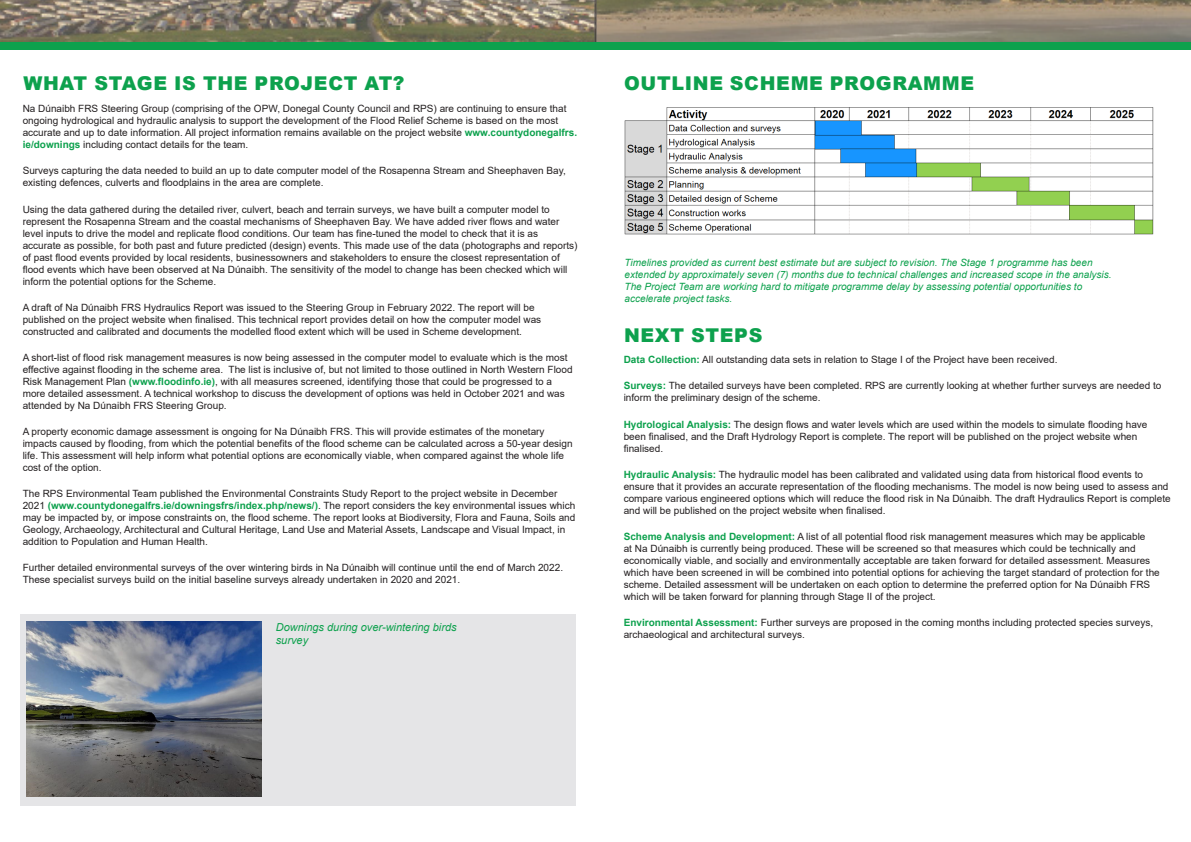
<style>
.page{position:relative;width:1191px;height:842px;background:#fff}
.page>*{position:absolute;margin:0;border:0;box-sizing:border-box;transform-origin:0 0}
.t1{font:900 19px "Arial";letter-spacing:.035em;color:#0da14d}
._2017_Main_Body{font:italic 11px/13.2px "Arial";color:#0da14d}
._2017_Main_Body-2{font:10px/12px "Arial";color:#231f20}
._2017_Main_Body-3{font:italic 10px/12px "Arial";color:#0da14d}
.s1{font-weight:700;color:#0da14d}
</style>
<div class="page">
<svg style="left:0;top:0;width:1191px;height:43px;background:#8a836e"></svg>
<div style="left:0;top:43px;width:1191px;height:7px;background:#0da14d"></div>
<img style="left:624px;top:107px;width:530px;height:128px">
<div style="left:20px;top:615px;width:555px;height:191px;background:#e5e5e7"></div>
<img style="left:27px;top:621px;width:235px;height:176px">
<p class="t1" style="left:23px;top:70px;width:382px">WHAT STAGE IS THE PROJECT AT?</p>
<p class="_2017_Main_Body-2" style="left:23px;top:103px;width:556px">Na Dúnaibh FRS Steering Group (comprising of the OPW, Donegal County Council and RPS) are continuing to ensure that ongoing hydrological and hydraulic analysis to support the development of the Flood Relief Scheme is based on the most accurate and up to date information. All project information remains available on the project website <span class="s1">www.countydonegalfrs. ie/downings</span> including contact details for the team.</p>
<p class="_2017_Main_Body-2" style="left:23px;top:165px;width:544px">Surveys capturing the data needed to build an up to date computer model of the Rosapenna Stream and Sheephaven Bay, existing defences, culverts and floodplains in the area are complete.</p>
<p class="_2017_Main_Body-2" style="left:23px;top:203px;width:556px">Using the data gathered during the detailed river, culvert, beach and terrain surveys, we have built a computer model to represent the Rosapenna Stream and the coastal mechanisms of Sheephaven Bay. We have added river flows and water level inputs to drive the model and replicate flood conditions. Our team has fine-tuned the model to check that it is as accurate as possible, for both past and future predicted (design) events. This made use of the data (photographs and reports) of past flood events provided by local residents, businessowners and stakeholders to ensure the closest representation of flood events which have been observed at Na Dúnaibh. The sensitivity of the model to change has been checked which will inform the potential options for the Scheme.</p>
<p class="_2017_Main_Body-2" style="left:23px;top:301px;width:520px">A draft of Na Dúnaibh FRS Hydraulics Report was issued to the Steering Group in February 2022. The report will be published on the project website when finalised. This technical report provides detail on how the computer model was constructed and calibrated and documents the modelled flood extent which will be used in Scheme development.</p>
<p class="_2017_Main_Body-2" style="left:23px;top:351px;width:551px">A short-list of flood risk management measures is now being assessed in the computer model to evaluate which is the most effective against flooding in the scheme area. The list is inclusive of, but not limited to those outlined in North Western Flood Risk Management Plan <span class="s1">(www.floodinfo.ie)</span>, with all measures screened, identifying those that could be progressed to a more detailed assessment. A technical workshop to discuss the development of options was held in October 2021 and was attended by Na Dúnaibh FRS Steering Group.</p>
<p class="_2017_Main_Body-2" style="left:23px;top:425px;width:551px">A property economic damage assessment is ongoing for Na Dúnaibh FRS. This will provide estimates of the monetary impacts caused by flooding, from which the potential benefits of the flood scheme can be calculated across a 50-year design life. This assessment will help inform what potential options are economically viable, when compared against the whole life cost of the option.</p>
<p class="_2017_Main_Body-2" style="left:23px;top:488px;width:554px">The RPS Environmental Team published the Environmental Constraints Study Report to the project website in December 2021 <span class="s1">(www.countydonegalfrs.ie/downingsfrs/index.php/news/)</span>. The report considers the key environmental issues which may be impacted by, or impose constraints on, the flood scheme. The report looks at Biodiversity, Flora and Fauna, Soils and Geology, Archaeology, Architectural and Cultural Heritage, Land Use and Material Assets, Landscape and Visual Impact, in addition to Population and Human Health.</p>
<p class="_2017_Main_Body-2" style="left:23px;top:562px;width:542px">Further detailed environmental surveys of the over wintering birds in Na Dúnaibh will continue until the end of March 2022.<br>These specialist surveys build on the initial baseline surveys already undertaken in 2020 and 2021.</p>
<p class="_2017_Main_Body" style="left:276px;top:620px;width:182px">Downings during over-wintering birds survey</p>
<p class="t1" style="left:624px;top:70px;width:351px">OUTLINE SCHEME PROGRAMME</p>
<p class="_2017_Main_Body-3" style="left:624px;top:257px;width:488px">Timelines provided as current best estimate but are subject to revision. The Stage 1 programme has been extended by approximately seven (7) months due to technical challenges and increased scope in the analysis.<br>The Project Team are working hard to mitigate programme delay by assessing potential opportunities to accelerate project tasks.</p>
<p class="t1" style="left:624px;top:322px;width:140px">NEXT STEPS</p>
<p class="_2017_Main_Body-2" style="left:624px;top:354px;width:435px"><span class="s1">Data Collection:</span> All outstanding data sets in relation to Stage I of the Project have been received.</p>
<p class="_2017_Main_Body-2" style="left:624px;top:380px;width:539px"><span class="s1">Surveys:</span> The detailed surveys have been completed. RPS are currently looking at whether further surveys are needed to inform the preliminary design of the scheme.</p>
<p class="_2017_Main_Body-2" style="left:624px;top:418px;width:525px"><span class="s1">Hydrological Analysis:</span> The design flows and water levels which are used within the models to simulate flooding have been finalised, and the Draft Hydrology Report is complete. The report will be published on the project website when finalised.</p>
<p class="_2017_Main_Body-2" style="left:624px;top:468px;width:548px"><span class="s1">Hydraulic Analysis:</span> The hydraulic model has been calibrated and validated using data from historical flood events to ensure that it provides an accurate representation of the flooding mechanisms. The model is now being used to assess and compare various engineered options which will reduce the flood risk in Na Dúnaibh. The draft Hydraulics Report is complete and will be published on the project website when finalised.</p>
<p class="_2017_Main_Body-2" style="left:624px;top:530px;width:537px"><span class="s1">Scheme Analysis and Development:</span> A list of all potential flood risk management measures which may be applicable<br>at Na Dúnaibh is currently being produced. These will be screened so that measures which could be technically and economically viable, and socially and environmentally acceptable are taken forward for detailed assessment. Measures which have been screened in will be combined into potential options for achieving the target standard of protection for the scheme. Detailed assessment will be undertaken on each option to determine the preferred option for Na Dúnaibh FRS which will be taken forward for planning through Stage II of the project.</p>
<p class="_2017_Main_Body-2" style="left:624px;top:616px;width:531px"><span class="s1">Environmental Assessment:</span> Further surveys are proposed in the coming months including protected species surveys, archaeological and architectural surveys.</p>
</div>
